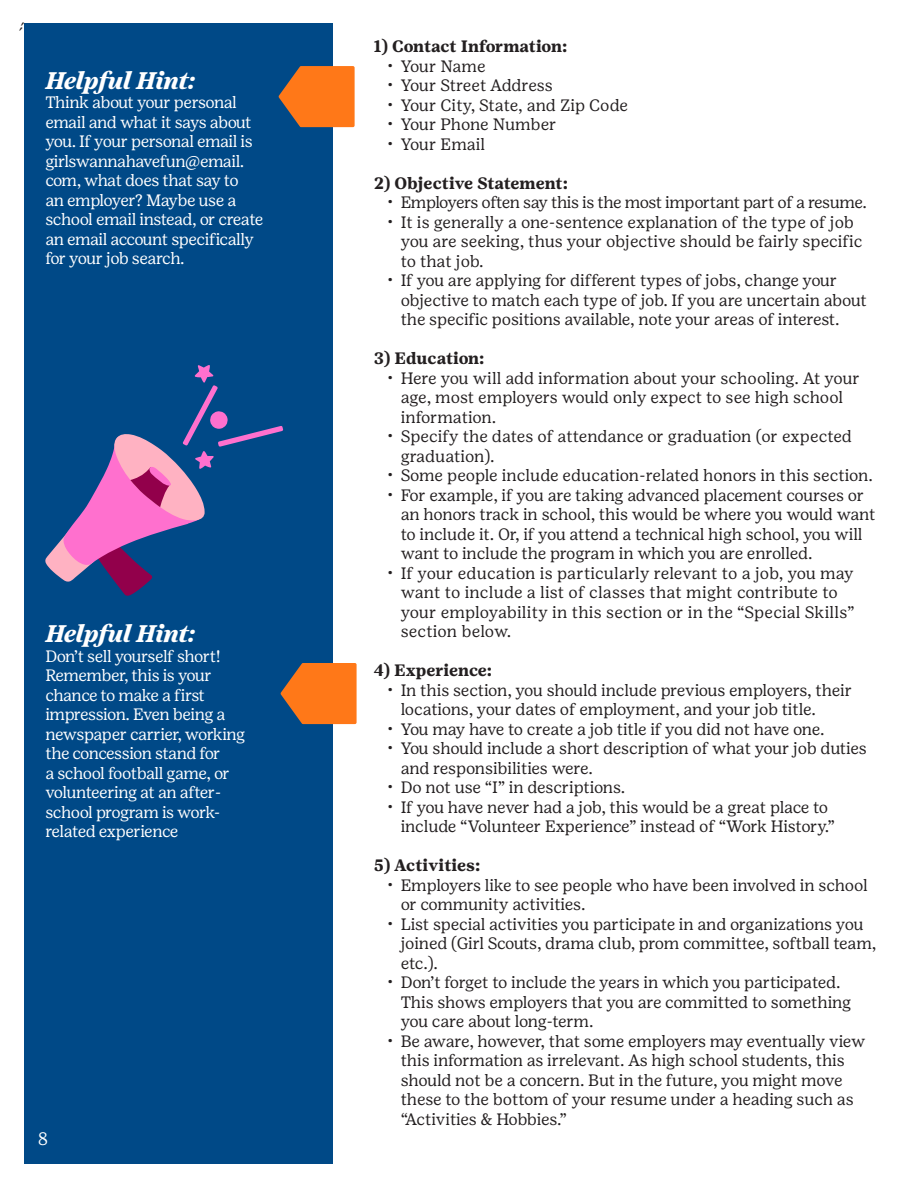
<style>
.page{position:relative;width:918px;height:1188px;background:#fff}
.page>*{position:absolute;margin:0;border:0;box-sizing:border-box;transform-origin:0 0}
.t1{font:italic 700 24px "Girl Scout Text";letter-spacing:-.02em;color:#fff}
.t2{font:18px "Girl Scout Text";color:#231f20}
.t3{font:18px "Girl Scout Text";color:#fff}
.t4{font:16.5px/19.5px "Girl Scout Text";letter-spacing:-.01em;color:#231f20}
.t5{font:16.5px/19.5px "Girl Scout Text";letter-spacing:-.03em;color:#fff}
.t6{font:16.5px/19.5px "Girl Scout Text";letter-spacing:.01em;color:#231f20}
.t7{font:16.5px "Girl Scout Text";letter-spacing:-.03em;color:#231f20}
.t8{font:700 16.5px "Girl Scout Text";color:#231f20}
</style>
<div class="page">
<div style="left:24px;top:24px;width:309px;height:1140px;background:#004987"></div>
<svg style="left:279px;top:66px;width:76px;height:61px;background:#dc7228"></svg>
<svg style="left:281px;top:663px;width:76px;height:61px;background:#dc7228"></svg>
<svg style="left:45px;top:365px;width:238px;height:231px"></svg>
<p class="t2" style="left:24px;top:21px;width:8px">́́</p>
<p class="t1" style="left:45px;top:66px;width:152px">Helpful Hint:</p>
<p class="t5" style="left:45px;top:92px;width:220px">Think about your personal email and what it says about you. If your personal email is girlswannahavefun@email. com, what does that say to<br>an employer? Maybe use a school email instead, or create an email account specifically for your job search.</p>
<p class="t1" style="left:45px;top:620px;width:152px">Helpful Hint:</p>
<p class="t5" style="left:45px;top:646px;width:201px">Don’t sell yourself short!<br>Remember, this is your chance to make a first impression. Even being a newspaper carrier, working the concession stand for<br>a school football game, or volunteering at an after&shy;school program is work&shy;related experience</p>
<p class="t3" style="left:38px;top:1128px;width:12px">8</p>
<p class="t8" style="left:374px;top:36px;width:195px">1) Contact Information:</p>
<p class="t4" style="left:387px;top:56px;width:100px">• Your Name</p>
<p class="t4" style="left:387px;top:75px;width:167px">• Your Street Address</p>
<p class="t4" style="left:387px;top:95px;width:242px">• Your City, State, and Zip Code</p>
<p class="t4" style="left:387px;top:114px;width:171px">• Your Phone Number</p>
<p class="t4" style="left:387px;top:134px;width:100px">• Your Email</p>
<p class="t8" style="left:374px;top:173px;width:196px">2) Objective Statement:</p>
<p class="t7" style="left:387px;top:192px;width:481px">• Employers often say this is the most important part of a resume.</p>
<p class="t4" style="left:401px;top:212px;width:463px;text-indent:-14px">• It is generally a one-sentence explanation of the type of job you are seeking, thus your objective should be fairly specific to that job.</p>
<p class="t4" style="left:401px;top:270px;width:468px;text-indent:-14px">• If you are applying for different types of jobs, change your objective to match each type of job. If you are uncertain about the specific positions available, note your areas of interest.</p>
<p class="t8" style="left:374px;top:348px;width:112px">3) Education:</p>
<p class="t4" style="left:401px;top:368px;width:461px;text-indent:-14px">• Here you will add information about your schooling. At your age, most employers would only expect to see high school information.</p>
<p class="t4" style="left:401px;top:426px;width:453px;text-indent:-14px">• Specify the dates of attendance or graduation (or expected graduation).</p>
<p class="t4" style="left:387px;top:465px;width:487px">• Some people include education-related honors in this section.</p>
<p class="t4" style="left:401px;top:485px;width:476px;text-indent:-14px">• For example, if you are taking advanced placement courses or an honors track in school, this would be where you would want to include it. Or, if you attend a technical high school, you will want to include the program in which you are enrolled.</p>
<p class="t6" style="left:401px;top:563px;width:456px;text-indent:-14px">• If your education is particularly relevant to a job, you may want to include a list of classes that might contribute to your employability in this section or in the “Special Skills” section below.</p>
<p class="t8" style="left:374px;top:660px;width:120px">4) Experience:</p>
<p class="t4" style="left:401px;top:680px;width:453px;text-indent:-14px">• In this section, you should include previous employers, their locations, your dates of employment, and your job title.</p>
<p class="t7" style="left:387px;top:719px;width:439px">• You may have to create a job title if you did not have one.</p>
<p class="t4" style="left:401px;top:738px;width:468px;text-indent:-14px">• You should include a short description of what your job duties and responsibilities were.</p>
<p class="t4" style="left:387px;top:777px;width:240px">• Do not use “I” in descriptions.</p>
<p class="t4" style="left:401px;top:797px;width:436px;text-indent:-14px">• If you have never had a job, this would be a great place to include “Volunteer Experience” instead of “Work History.”</p>
<p class="t8" style="left:374px;top:855px;width:108px">5) Activities:</p>
<p class="t4" style="left:401px;top:875px;width:469px;text-indent:-14px">• Employers like to see people who have been involved in school or community activities.</p>
<p class="t4" style="left:401px;top:914px;width:477px;text-indent:-14px">• List special activities you participate in and organizations you joined (Girl Scouts, drama club, prom committee, softball team, etc.).</p>
<p class="t4" style="left:401px;top:972px;width:452px;text-indent:-14px">• Don’t forget to include the years in which you participated.<br>This shows employers that you are committed to something you care about long-term.</p>
<p class="t4" style="left:401px;top:1031px;width:466px;text-indent:-14px">• Be aware, however, that some employers may eventually view this information as irrelevant. As high school students, this should not be a concern. But in the future, you might move these to the bottom of your resume under a heading such as “Activities &amp; Hobbies.”</p>
</div>
